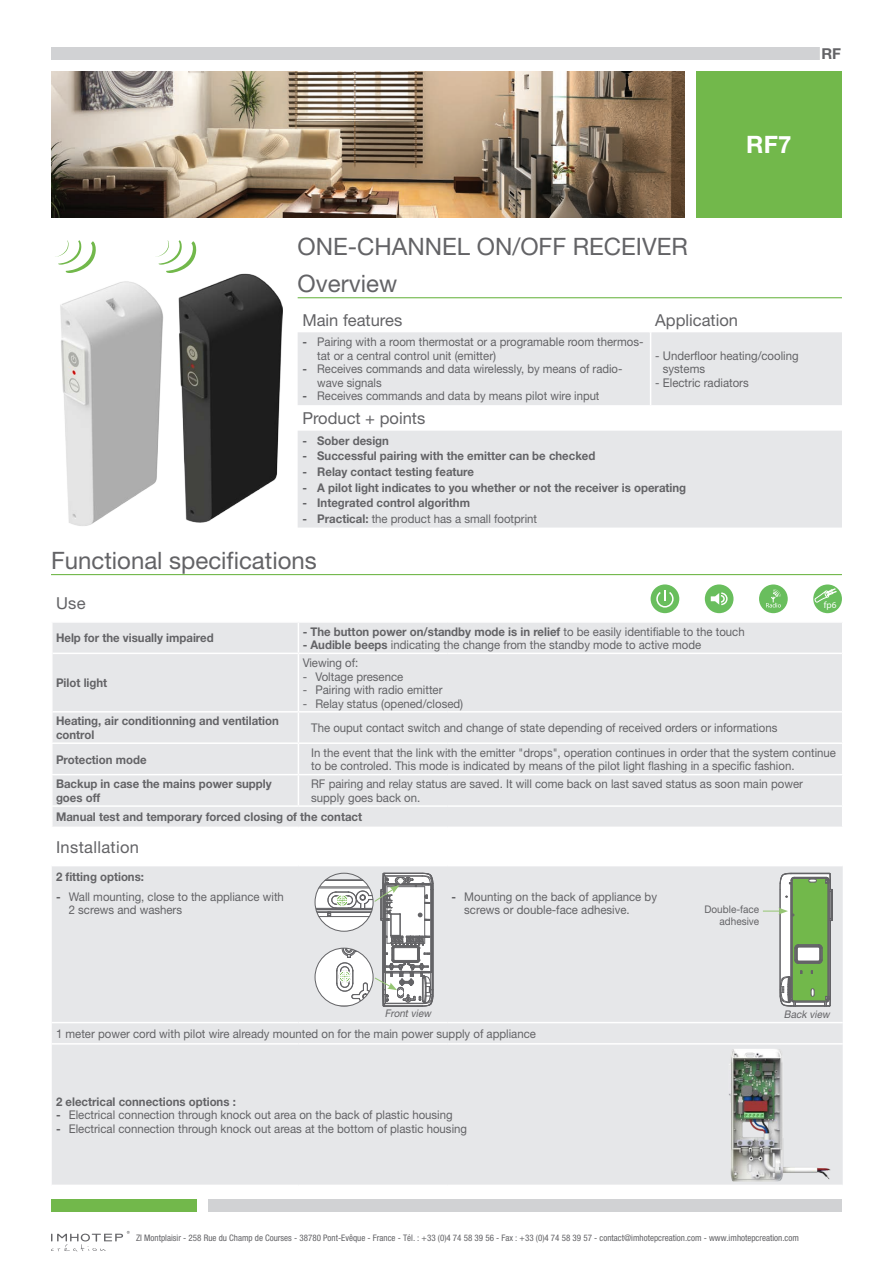
<style>
.page{position:relative;width:893px;height:1263px;background:#fff}
.page>*{position:absolute;margin:0;border:0;box-sizing:border-box;transform-origin:0 0}
.t1{font:24px "Helvetica Neue";color:#636366}
.t2{font:700 24px "Helvetica Neue";color:#fff}
.t3{font:16.5px "Helvetica Neue";color:#636366}
.t4{font:16.5px "Helvetica Neue";letter-spacing:.02em;color:#636366}
.t5{font:700 15px "Helvetica Neue";color:#636366}
.t6{font:12px/13.5px "Helvetica Neue";color:#636366;scale:.95 1}
.t7{font:700 12px/13.5px "Helvetica Neue";color:#636366;scale:.95 1}
.t8{font:12px/13.5px "Helvetica Neue";color:#636366;scale:.94 1}
.t9{font:10.5px/12px "Helvetica Neue";color:#636366;text-align:right;scale:.95 1}
.t10{font:italic 10.5px "Helvetica Neue";color:#636366;scale:.95 1}
.t11{font:9.15px "Myriad Pro";color:#fff}
.t12{font:condensed 9px "Helvetica Neue";color:#636366}
.s1{font-weight:700}
.s2{font-weight:400}
</style>
<div class="page">
<div style="left:696px;top:71px;width:146px;height:146px;background:#72b84b"></div>
<div style="left:51px;top:1199px;width:146px;height:13px;background:#72b84b"></div>
<div style="left:208px;top:1199px;width:634px;height:13px;background:#d1d2d4"></div>
<div style="left:51px;top:47px;width:791px;height:13px;background:#d1d2d4"></div>
<svg style="left:51px;top:1231px;width:79px;height:20px"></svg>
<hr style="left:298px;top:297px;width:544px;height:1px;background:#72b84b">
<svg style="left:298px;top:332px;width:544px;height:196px;background:#e9eaeb"></svg>
<hr style="left:650px;top:332px;width:1px;height:73px;background:#fff">
<div style="left:821px;top:47px;width:21px;height:13px;background:#fff"></div>
<hr style="left:51px;top:574px;width:791px;height:1px;background:#72b84b">
<svg style="left:52px;top:623px;width:791px;height:561px;background:#e7e8ea"></svg>
<hr style="left:51px;top:744px;width:2px;height:30px;background:#fff">
<hr style="left:298px;top:744px;width:1px;height:30px;background:#fff">
<hr style="left:842px;top:744px;width:1px;height:30px;background:#fff">
<hr style="left:51px;top:774px;width:247px;height:1px;background:#fff">
<hr style="left:51px;top:775px;width:2px;height:30px;background:#fff">
<hr style="left:298px;top:774px;width:149px;height:1px;background:#fff">
<hr style="left:298px;top:775px;width:1px;height:30px;background:#fff">
<hr style="left:447px;top:774px;width:396px;height:1px;background:#fff">
<hr style="left:842px;top:775px;width:1px;height:30px;background:#fff">
<hr style="left:51px;top:805px;width:247px;height:2px;background:#fff">
<svg style="left:52px;top:807px;width:1px;height:19px"></svg>
<hr style="left:298px;top:805px;width:149px;height:2px;background:#fff">
<hr style="left:447px;top:805px;width:396px;height:2px;background:#fff">
<svg style="left:842px;top:807px;width:1px;height:19px"></svg>
<hr style="left:51px;top:826px;width:247px;height:2px;background:#fff">
<hr style="left:298px;top:826px;width:149px;height:2px;background:#fff">
<hr style="left:447px;top:826px;width:396px;height:2px;background:#fff">
<hr style="left:52px;top:865px;width:246px;height:1px;background:#fff">
<hr style="left:298px;top:865px;width:149px;height:1px;background:#fff">
<hr style="left:447px;top:865px;width:396px;height:1px;background:#fff">
<hr style="left:52px;top:1022px;width:246px;height:1px;background:#fff">
<hr style="left:298px;top:1022px;width:149px;height:1px;background:#fff">
<hr style="left:447px;top:1022px;width:396px;height:1px;background:#fff">
<hr style="left:52px;top:1043px;width:246px;height:1px;background:#fff">
<hr style="left:298px;top:1043px;width:149px;height:1px;background:#fff">
<hr style="left:447px;top:1043px;width:396px;height:1px;background:#fff">
<hr style="left:51px;top:623px;width:2px;height:30px;background:#fff">
<hr style="left:298px;top:623px;width:1px;height:30px;background:#fff">
<hr style="left:842px;top:623px;width:1px;height:30px;background:#fff">
<hr style="left:53px;top:653px;width:245px;height:1px;background:#fff">
<hr style="left:298px;top:653px;width:149px;height:1px;background:#fff">
<hr style="left:447px;top:653px;width:395px;height:1px;background:#fff">
<hr style="left:53px;top:711px;width:245px;height:1px;background:#fff">
<hr style="left:298px;top:711px;width:149px;height:1px;background:#fff">
<hr style="left:447px;top:711px;width:395px;height:1px;background:#fff">
<hr style="left:51px;top:653px;width:2px;height:59px;background:#fff">
<hr style="left:298px;top:654px;width:1px;height:57px;background:#fff">
<hr style="left:842px;top:653px;width:1px;height:59px;background:#fff">
<hr style="left:51px;top:712px;width:2px;height:30px;background:#fff">
<hr style="left:298px;top:712px;width:1px;height:30px;background:#fff">
<hr style="left:842px;top:712px;width:1px;height:30px;background:#fff">
<hr style="left:51px;top:742px;width:247px;height:2px;background:#fff">
<hr style="left:298px;top:742px;width:149px;height:2px;background:#fff">
<hr style="left:447px;top:742px;width:396px;height:2px;background:#fff">
<img style="left:51px;top:71px;width:634px;height:146px">
<svg style="left:55px;top:240px;width:41px;height:33px"></svg>
<svg style="left:155px;top:240px;width:41px;height:33px"></svg>
<div style="left:651px;top:584px;width:28px;height:29px;background:#69be5d;border-radius:50%"></div>
<svg style="left:652px;top:586px;width:25px;height:25px"></svg>
<div style="left:705px;top:584px;width:28px;height:29px;background:#69be5d;border-radius:50%"></div>
<svg style="left:711px;top:586px;width:17px;height:19px"></svg>
<div style="left:759px;top:584px;width:29px;height:29px;background:#69be5d;border-radius:50%"></div>
<svg style="left:766px;top:589px;width:15px;height:18px"></svg>
<div style="left:813px;top:584px;width:29px;height:29px;background:#69be5d;border-radius:50%"></div>
<svg style="left:814px;top:588px;width:23px;height:15px"></svg>
<img style="left:60px;top:281px;width:103px;height:245px">
<img style="left:178px;top:273px;width:104px;height:250px">
<img style="left:726px;top:1044px;width:107px;height:141px">
<svg style="left:315px;top:873px;width:119px;height:134px"></svg>
<svg style="left:763px;top:873px;width:70px;height:134px;background:#a5c098"></svg>
<p class="t2" style="left:746px;top:130px;width:47px">RF7</p>
<p class="t5" style="left:821px;top:45px;width:21px">RF</p>
<p class="t1" style="left:298px;top:232px;width:392px">ONE-CHANNEL ON/OFF RECEIVER</p>
<p class="t1" style="left:298px;top:269px;width:101px">Overview</p>
<p class="t3" style="left:302px;top:310px;width:101px">Main features</p>
<p class="t3" style="left:655px;top:310px;width:84px">Application</p>
<p class="t6" style="left:317px;top:335px;width:345px;text-indent:-15px"><span class="s1">-</span> Pairing with a room thermostat or a programable room thermos&shy;tat or a central control unit (emitter)</p>
<p class="t8" style="left:317px;top:362px;width:326px;text-indent:-15px"><span class="s1">-</span> Receives commands and data wirelessly, by means of radio&shy;wave signals</p>
<p class="t8" style="left:302px;top:389px;width:318px"><span class="s1">-</span> Receives commands and data by means pilot wire input</p>
<p class="t6" style="left:663px;top:349px;width:144px;text-indent:-8px">- Underfloor heating/cooling systems</p>
<p class="t6" style="left:655px;top:376px;width:100px">- Electric radiators</p>
<p class="t3" style="left:302px;top:409px;width:124px">Product + points</p>
<p class="t7" style="left:302px;top:433px;width:93px">- Sober design</p>
<p class="t7" style="left:302px;top:449px;width:310px">- Successful pairing with the emitter can be checked</p>
<p class="t7" style="left:302px;top:465px;width:182px">- Relay contact testing feature</p>
<p class="t7" style="left:302px;top:480px;width:406px">- A pilot light indicates to you whether or not the receiver is operating</p>
<p class="t7" style="left:302px;top:496px;width:178px">- Integrated control algorithm</p>
<p class="t6" style="left:302px;top:512px;width:249px"><span class="s1">- Practical:</span> the product has a small footprint</p>
<p class="t1" style="left:51px;top:546px;width:267px">Functional specifications</p>
<p class="t3" style="left:56px;top:593px;width:31px">Use</p>
<p class="t7" style="left:56px;top:631px;width:167px">Help for the visually impaired</p>
<p class="t7" style="left:303px;top:624px;width:467px">- The button power on/standby mode is in relief <span class="s2">to be easily identifiable to the touch</span></p>
<p class="t6" style="left:303px;top:638px;width:421px"><span class="s1">- Audible beeps</span> indicating the change from the standby mode to active mode</p>
<p class="t7" style="left:56px;top:676px;width:55px">Pilot light</p>
<p class="t6" style="left:303px;top:656px;width:60px">Viewing of:</p>
<p class="t6" style="left:303px;top:669px;width:107px">- Voltage presence</p>
<p class="t6" style="left:303px;top:683px;width:149px">- Pairing with radio emitter</p>
<p class="t6" style="left:303px;top:696px;width:170px">- Relay status (opened/closed)</p>
<p class="t11" style="left:824px;top:599px;width:14px">fp6</p>
<p class="t7" style="left:56px;top:714px;width:236px">Heating, air conditionning and ventilation control</p>
<p class="t6" style="left:311px;top:721px;width:492px">The ouput contact switch and change of state depending of received orders or informations</p>
<p class="t7" style="left:56px;top:752px;width:97px">Protection mode</p>
<p class="t6" style="left:311px;top:746px;width:554px">In the event that the link with the emitter "drops", operation continues in order that the system continue to be controled. This mode is indicated by means of the pilot light flashing in a specific fashion.</p>
<p class="t7" style="left:56px;top:777px;width:229px">Backup in case the mains power supply goes off</p>
<p class="t6" style="left:311px;top:777px;width:519px">RF pairing and relay status are saved. It will come back on last saved status as soon main power supply goes back on.</p>
<p class="t7" style="left:56px;top:810px;width:324px">Manual test and temporary forced closing of the contact</p>
<p class="t4" style="left:56px;top:837px;width:85px">Installation</p>
<p class="t7" style="left:56px;top:870px;width:94px">2 fitting options:</p>
<p class="t6" style="left:69px;top:889px;width:228px;text-indent:-13px"><span class="s1">-</span> Wall mounting, close to the appliance with<br>2 screws and washers</p>
<p class="t6" style="left:464px;top:889px;width:204px;text-indent:-13px"><span class="s1">-</span> Mounting on the back of appliance by screws or double-face adhesive.</p>
<p class="t9" style="left:705px;top:903px;width:59px">Double-face adhesive</p>
<p class="t10" style="left:385px;top:1007px;width:52px">Front view</p>
<p class="t6" style="left:56px;top:1027px;width:507px">1 meter power cord with pilot wire already mounted on for the main power supply of appliance</p>
<p class="t7" style="left:56px;top:1094px;width:191px">2 electrical connections options :</p>
<p class="t6" style="left:56px;top:1108px;width:419px"><span class="s1">-</span> Electrical connection through knock out area on the back of plastic housing</p>
<p class="t6" style="left:56px;top:1121px;width:434px"><span class="s1">-</span> Electrical connection through knock out areas at the bottom of plastic housing</p>
<p class="t10" style="left:784px;top:1008px;width:52px">Back view</p>
<p class="t12" style="left:136px;top:1233px;width:664px">ZI Montplaisir - 258 Rue du Champ de Courses - 38780 Pont-Evêque - France - Tél. : +33 (0)4 74 58 39 56 - Fax : +33 (0)4 74 58 39 57 - contact@imhotepcreation.com - www.imhotepcreation.com</p>
</div>
